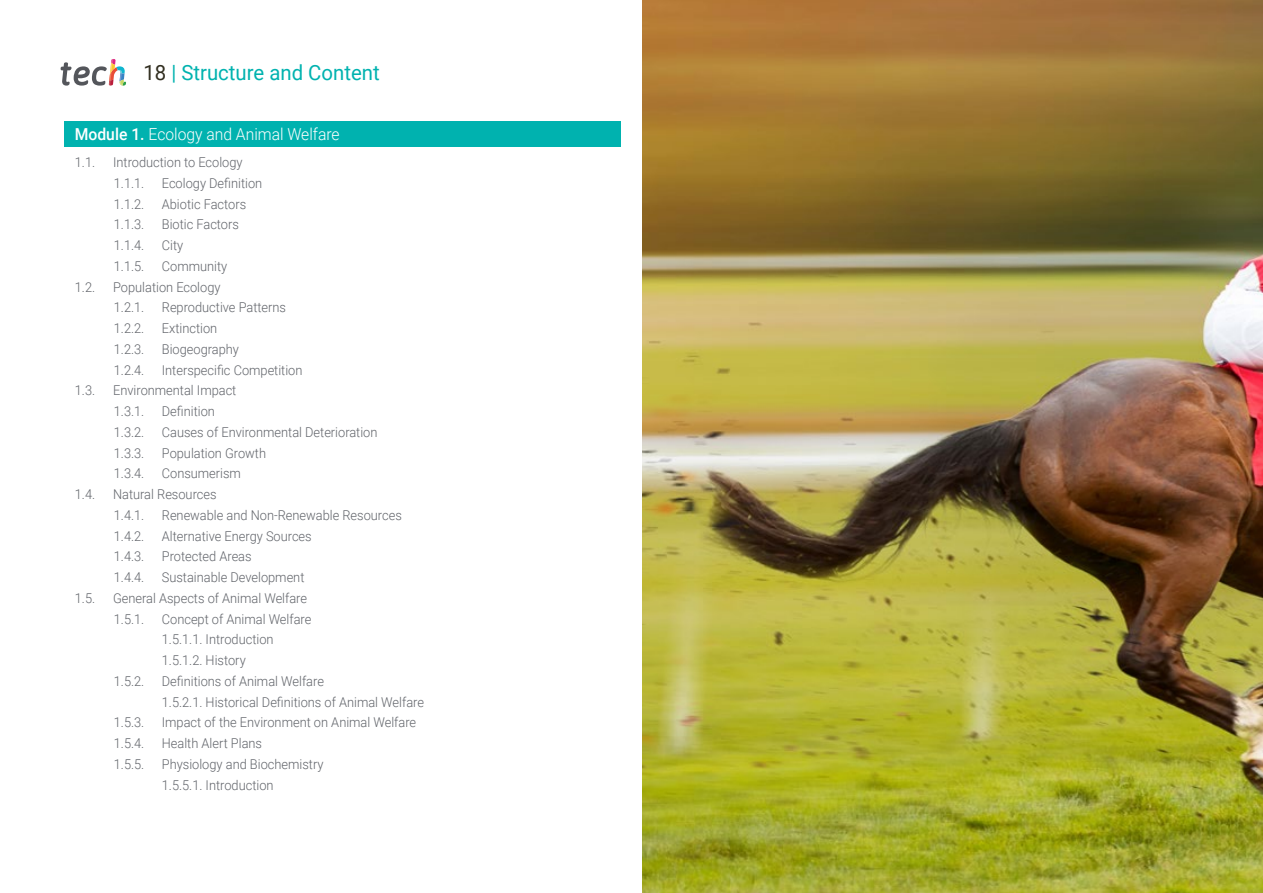
<style>
.page{position:relative;width:1263px;height:893px;background:#fff}
.page>*{position:absolute;margin:0;border:0;box-sizing:border-box;transform-origin:0 0}
.Sección___Pag{font:21px "Roboto";color:#00b2af}
.Nombre_módulo{font:300 16.5px "Roboto";color:#fff;scale:.95 1}
.Temario_nivel_2{font:300 13.5px "Roboto";color:#61646a;scale:.95 1}
.Temario1{font:300 13.5px "Roboto";color:#61646a;scale:.95 1}
.s1{color:#312e20}
.s2{font-weight:500}
</style>
<div class="page">
<div style="left:64px;top:121px;width:557px;height:25px;background:#00b2af"></div>
<img style="left:642px;top:0;width:621px;height:893px">
<svg style="left:61px;top:59px;width:65px;height:27px"></svg>
<p class="Sección___Pag" style="left:144px;top:57px;width:238px"><span class="s1">18</span> | Structure and Content</p>
<p class="Nombre_módulo" style="left:75px;top:123px;width:280px"><span class="s2">Module 1.</span> Ecology and Animal Welfare</p>
<p class="Temario1" style="left:75px;top:153px;width:23px">1.1.</p>
<p class="Temario1" style="left:113px;top:153px;width:138px">Introduction to Ecology</p>
<p class="Temario_nivel_2" style="left:114px;top:174px;width:34px">1.1.1.</p>
<p class="Temario_nivel_2" style="left:162px;top:174px;width:107px">Ecology Definition</p>
<p class="Temario_nivel_2" style="left:114px;top:194px;width:34px">1.1.2.</p>
<p class="Temario_nivel_2" style="left:162px;top:194px;width:90px">Abiotic Factors</p>
<p class="Temario_nivel_2" style="left:114px;top:215px;width:34px">1.1.3.</p>
<p class="Temario_nivel_2" style="left:162px;top:215px;width:83px">Biotic Factors</p>
<p class="Temario_nivel_2" style="left:114px;top:236px;width:34px">1.1.4.</p>
<p class="Temario_nivel_2" style="left:162px;top:236px;width:24px">City</p>
<p class="Temario_nivel_2" style="left:114px;top:257px;width:34px">1.1.5.</p>
<p class="Temario_nivel_2" style="left:162px;top:257px;width:70px">Community</p>
<p class="Temario1" style="left:75px;top:277px;width:23px">1.2.</p>
<p class="Temario1" style="left:113px;top:277px;width:115px">Population Ecology</p>
<p class="Temario_nivel_2" style="left:114px;top:298px;width:34px">1.2.1.</p>
<p class="Temario_nivel_2" style="left:162px;top:298px;width:132px">Reproductive Patterns</p>
<p class="Temario_nivel_2" style="left:114px;top:319px;width:34px">1.2.2.</p>
<p class="Temario_nivel_2" style="left:162px;top:319px;width:60px">Extinction</p>
<p class="Temario_nivel_2" style="left:114px;top:340px;width:34px">1.2.3.</p>
<p class="Temario_nivel_2" style="left:162px;top:340px;width:83px">Biogeography</p>
<p class="Temario_nivel_2" style="left:114px;top:360px;width:34px">1.2.4.</p>
<p class="Temario_nivel_2" style="left:162px;top:360px;width:150px">Interspecific Competition</p>
<p class="Temario1" style="left:75px;top:381px;width:23px">1.3.</p>
<p class="Temario1" style="left:113px;top:381px;width:131px">Environmental Impact</p>
<p class="Temario_nivel_2" style="left:114px;top:402px;width:34px">1.3.1.</p>
<p class="Temario_nivel_2" style="left:162px;top:402px;width:57px">Definition</p>
<p class="Temario_nivel_2" style="left:114px;top:423px;width:34px">1.3.2.</p>
<p class="Temario_nivel_2" style="left:162px;top:423px;width:228px">Causes of Environmental Deterioration</p>
<p class="Temario_nivel_2" style="left:114px;top:443px;width:34px">1.3.3.</p>
<p class="Temario_nivel_2" style="left:162px;top:443px;width:111px">Population Growth</p>
<p class="Temario_nivel_2" style="left:114px;top:464px;width:34px">1.3.4.</p>
<p class="Temario_nivel_2" style="left:162px;top:464px;width:85px">Consumerism</p>
<p class="Temario1" style="left:75px;top:485px;width:23px">1.4.</p>
<p class="Temario1" style="left:113px;top:485px;width:110px">Natural Resources</p>
<p class="Temario_nivel_2" style="left:114px;top:506px;width:34px">1.4.1.</p>
<p class="Temario_nivel_2" style="left:162px;top:506px;width:254px">Renewable and Non-Renewable Resources</p>
<p class="Temario_nivel_2" style="left:114px;top:526px;width:34px">1.4.2.</p>
<p class="Temario_nivel_2" style="left:162px;top:526px;width:159px">Alternative Energy Sources</p>
<p class="Temario_nivel_2" style="left:114px;top:547px;width:34px">1.4.3.</p>
<p class="Temario_nivel_2" style="left:162px;top:547px;width:96px">Protected Areas</p>
<p class="Temario_nivel_2" style="left:114px;top:568px;width:34px">1.4.4.</p>
<p class="Temario_nivel_2" style="left:162px;top:568px;width:152px">Sustainable Development</p>
<p class="Temario1" style="left:75px;top:589px;width:23px">1.5.</p>
<p class="Temario1" style="left:113px;top:589px;width:206px">General Aspects of Animal Welfare</p>
<p class="Temario_nivel_2" style="left:114px;top:609px;width:34px">1.5.1.</p>
<p class="Temario_nivel_2" style="left:162px;top:609px;width:159px">Concept of Animal Welfare</p>
<p class="Temario_nivel_2" style="left:162px;top:630px;width:119px">1.5.1.1. Introduction</p>
<p class="Temario_nivel_2" style="left:162px;top:651px;width:90px">1.5.1.2. History</p>
<p class="Temario_nivel_2" style="left:114px;top:672px;width:34px">1.5.2.</p>
<p class="Temario_nivel_2" style="left:162px;top:672px;width:172px">Definitions of Animal Welfare</p>
<p class="Temario_nivel_2" style="left:162px;top:692px;width:277px">1.5.2.1. Historical Definitions of Animal Welfare</p>
<p class="Temario_nivel_2" style="left:114px;top:713px;width:34px">1.5.3.</p>
<p class="Temario_nivel_2" style="left:162px;top:713px;width:269px">Impact of the Environment on Animal Welfare</p>
<p class="Temario_nivel_2" style="left:114px;top:734px;width:34px">1.5.4.</p>
<p class="Temario_nivel_2" style="left:162px;top:734px;width:107px">Health Alert Plans</p>
<p class="Temario_nivel_2" style="left:114px;top:755px;width:34px">1.5.5.</p>
<p class="Temario_nivel_2" style="left:162px;top:755px;width:172px">Physiology and Biochemistry</p>
<p class="Temario_nivel_2" style="left:162px;top:775px;width:119px">1.5.5.1. Introduction</p>
</div>
